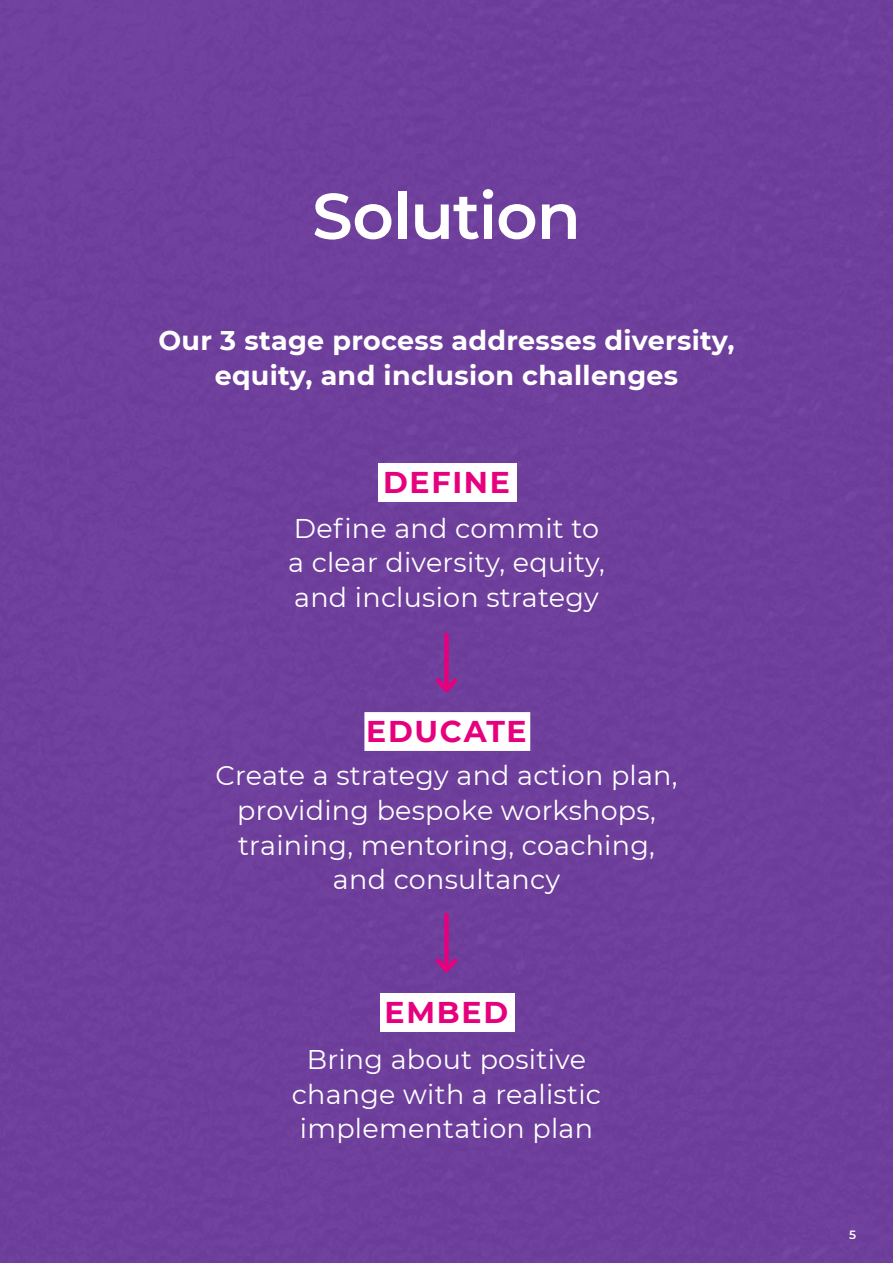
<style>
.page{position:relative;width:893px;height:1263px;background:#6e3f9c}
.page>*{position:absolute;margin:0;border:0;box-sizing:border-box;transform-origin:0 0}
.t1{font:600 64.5px "Montserrat";letter-spacing:-.02em;color:#fff}
.t2{font:700 30px "Montserrat";letter-spacing:.055em;color:#e6007d}
.t3{font:27px/34.5px "Montserrat";letter-spacing:.01em;color:#fff;text-align:center}
.t4{font:700 27px/34.5px "Montserrat";letter-spacing:.01em;color:#fff;text-align:center}
.t5{font:600 12px "Montserrat";color:#fff}
</style>
<div class="page">
<div style="left:444px;top:635px;width:5px;height:55px;background:#e6007d"></div>
<svg style="left:435px;top:674px;width:23px;height:18px"></svg>
<div style="left:444px;top:915px;width:5px;height:55px;background:#e6007d"></div>
<svg style="left:435px;top:954px;width:23px;height:18px"></svg>
<div style="left:378px;top:463px;width:139px;height:39px;background:#fff"></div>
<div style="left:364px;top:712px;width:166px;height:39px;background:#fff"></div>
<div style="left:380px;top:993px;width:135px;height:39px;background:#fff"></div>
<h1 class="t1" style="left:312px;top:170px;width:270px">Solution</h1>
<p class="t4" style="left:159px;top:322px;width:577px">Our 3 stage process addresses diversity, equity, and inclusion challenges</p>
<p class="t2" style="left:383px;top:461px;width:128px">DEFINE</p>
<p class="t3" style="left:288px;top:510px;width:318px;text-align:left">Define and commit to a clear diversity, equity, and inclusion strategy</p>
<p class="t2" style="left:366px;top:710px;width:162px">EDUCATE</p>
<p class="t3" style="left:215px;top:758px;width:464px">Create a strategy and action plan, providing bespoke workshops, training, mentoring, coaching, and consultancy</p>
<p class="t2" style="left:385px;top:991px;width:125px">EMBED</p>
<p class="t3" style="left:292px;top:1041px;width:311px">Bring about positive change with a realistic implementation plan</p>
<p class="t5" style="left:849px;top:1226px;width:9px">5</p>
</div>
